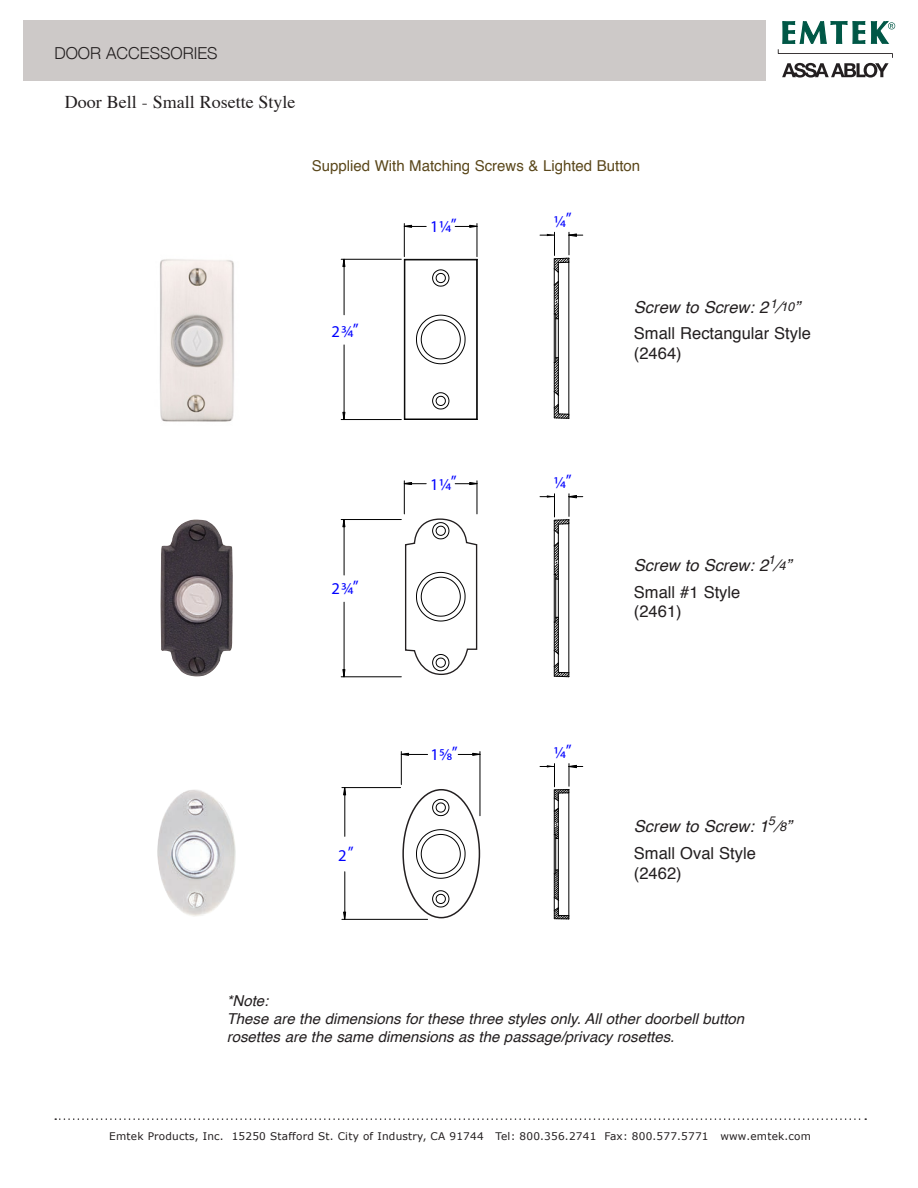
<style>
.page{position:relative;width:918px;height:1188px;background:#fff}
.page>*{position:absolute;margin:0;border:0;box-sizing:border-box;transform-origin:0 0}
.t1{font:18px "Times";color:#231f20}
.t2{font:16.5px "Helvetica";color:#231f20}
.t3{font:italic 16.5px "Helvetica";color:#231f20}
.t4{font:16.5px "Myriad Pro";letter-spacing:.03em;color:#00f}
.t5{font:300 16.5px "Helvetica Neue";color:#231f20}
.t6{font:italic 15px/18px "Helvetica";color:#231f20}
.t7{font:15px "Helvetica";color:#5a471a}
.t8{font:10.5px "Verdana";letter-spacing:.02em;color:#231f20}
.s1{font-size:12.3px}
</style>
<div class="page">
<div style="left:23px;top:21px;width:743px;height:60px;background:#cdc9c8"></div>
<svg style="left:55px;top:1118px;width:811px;height:2px"></svg>
<svg style="left:778px;top:20px;width:117px;height:58px"></svg>
<img style="left:157px;top:790px;width:79px;height:127px">
<img style="left:160px;top:259px;width:74px;height:163px">
<img style="left:161px;top:520px;width:72px;height:156px">
<svg style="left:432px;top:392px;width:18px;height:18px"></svg>
<svg style="left:432px;top:269px;width:18px;height:18px"></svg>
<hr style="left:404px;top:259px;width:1px;height:161px;background:#000">
<hr style="left:404px;top:419px;width:73px;height:1px;background:#000">
<hr style="left:476px;top:260px;width:1px;height:159px;background:#000">
<hr style="left:477px;top:259px;width:1px;height:161px;background:#000">
<hr style="left:404px;top:259px;width:73px;height:1px;background:#000">
<svg style="left:416px;top:314px;width:50px;height:51px"></svg>
<svg style="left:540px;top:232px;width:43px;height:187px"></svg>
<hr style="left:341px;top:259px;width:60px;height:1px;background:#000">
<hr style="left:341px;top:419px;width:60px;height:1px;background:#000">
<hr style="left:344px;top:345px;width:1px;height:75px;background:#000">
<hr style="left:344px;top:259px;width:1px;height:56px;background:#000">
<hr style="left:404px;top:224px;width:1px;height:33px;background:#000">
<hr style="left:477px;top:224px;width:1px;height:33px;background:#000">
<svg style="left:342px;top:412px;width:4px;height:7px"></svg>
<svg style="left:455px;top:224px;width:23px;height:4px"></svg>
<svg style="left:342px;top:259px;width:4px;height:8px"></svg>
<svg style="left:404px;top:224px;width:22px;height:4px"></svg>
<svg style="left:540px;top:494px;width:43px;height:184px"></svg>
<hr style="left:341px;top:519px;width:60px;height:1px;background:#000">
<hr style="left:341px;top:676px;width:60px;height:1px;background:#000">
<hr style="left:344px;top:602px;width:1px;height:75px;background:#000">
<hr style="left:344px;top:520px;width:1px;height:55px;background:#000">
<hr style="left:404px;top:481px;width:1px;height:33px;background:#000">
<hr style="left:477px;top:481px;width:1px;height:33px;background:#000">
<svg style="left:342px;top:669px;width:4px;height:9px"></svg>
<svg style="left:455px;top:482px;width:23px;height:3px"></svg>
<svg style="left:342px;top:520px;width:4px;height:8px"></svg>
<svg style="left:404px;top:482px;width:22px;height:3px"></svg>
<svg style="left:432px;top:890px;width:18px;height:18px"></svg>
<svg style="left:432px;top:798px;width:18px;height:19px"></svg>
<svg style="left:416px;top:829px;width:50px;height:50px"></svg>
<svg style="left:540px;top:764px;width:43px;height:156px"></svg>
<hr style="left:342px;top:787px;width:59px;height:1px;background:#000">
<hr style="left:342px;top:919px;width:86px;height:1px;background:#000">
<hr style="left:344px;top:872px;width:1px;height:47px;background:#000">
<hr style="left:344px;top:788px;width:1px;height:48px;background:#000">
<hr style="left:401px;top:752px;width:1px;height:33px;background:#000">
<hr style="left:480px;top:752px;width:1px;height:64px;background:#000">
<svg style="left:343px;top:911px;width:3px;height:9px"></svg>
<svg style="left:458px;top:752px;width:23px;height:4px"></svg>
<svg style="left:343px;top:787px;width:3px;height:9px"></svg>
<svg style="left:401px;top:752px;width:27px;height:4px"></svg>
<div style="left:402px;top:789px;width:78px;height:129px;border:2px solid #231f20;border-radius:50%"></div>
<svg style="left:405px;top:518px;width:73px;height:157px"></svg>
<p class="t5" style="left:54px;top:40px;width:165px">DOOR ACCESSORIES</p>
<p class="t1" style="left:65px;top:85px;width:232px">Door Bell - Small Rosette Style</p>
<p class="t7" style="left:312px;top:154px;width:330px">Supplied With Matching Screws &amp; Lighted Button</p>
<p class="t4" style="left:430px;top:217px;width:28px">11/4”</p>
<p class="t4" style="left:554px;top:211px;width:19px">1/4”</p>
<p class="t4" style="left:332px;top:321px;width:29px">23/4”</p>
<p class="t3" style="left:634px;top:294px;width:168px">Screw to Screw: 2 <sup>1</sup>⁄<span class="s1">10</span>”</p>
<p class="t2" style="left:634px;top:320px;width:178px">Small Rectangular Style</p>
<p class="t2" style="left:634px;top:340px;width:49px">(2464)</p>
<p class="t4" style="left:332px;top:579px;width:29px">23/4”</p>
<p class="t4" style="left:430px;top:474px;width:28px">11/4”</p>
<p class="t4" style="left:554px;top:473px;width:19px">1/4”</p>
<p class="t3" style="left:634px;top:552px;width:159px">Screw to Screw: 2<sup>1</sup>⁄<span class="s1">4</span>”</p>
<p class="t2" style="left:634px;top:579px;width:108px">Small #1 Style</p>
<p class="t2" style="left:634px;top:599px;width:49px">(2461)</p>
<p class="t4" style="left:338px;top:844px;width:17px">2”</p>
<p class="t4" style="left:431px;top:745px;width:29px">15/8”</p>
<p class="t4" style="left:554px;top:742px;width:19px">1/4”</p>
<p class="t3" style="left:634px;top:814px;width:159px">Screw to Screw: 1<sup>5</sup>⁄<span class="s1">8</span>”</p>
<p class="t2" style="left:634px;top:840px;width:123px">Small Oval Style</p>
<p class="t2" style="left:634px;top:860px;width:49px">(2462)</p>
<p class="t6" style="left:227px;top:992px;width:43px">*Note:</p>
<p class="t6" style="left:227px;top:1010px;width:519px">These are the dimensions for these three styles only. All other doorbell button rosettes are the same dimensions as the passage/privacy rosettes.</p>
<p class="t8" style="left:109px;top:1129px;width:703px">Emtek Products, Inc. 15250 Stafford St. City of Industry, CA 91744 Tel: 800.356.2741 Fax: 800.577.5771 www.emtek.com</p>
</div>
